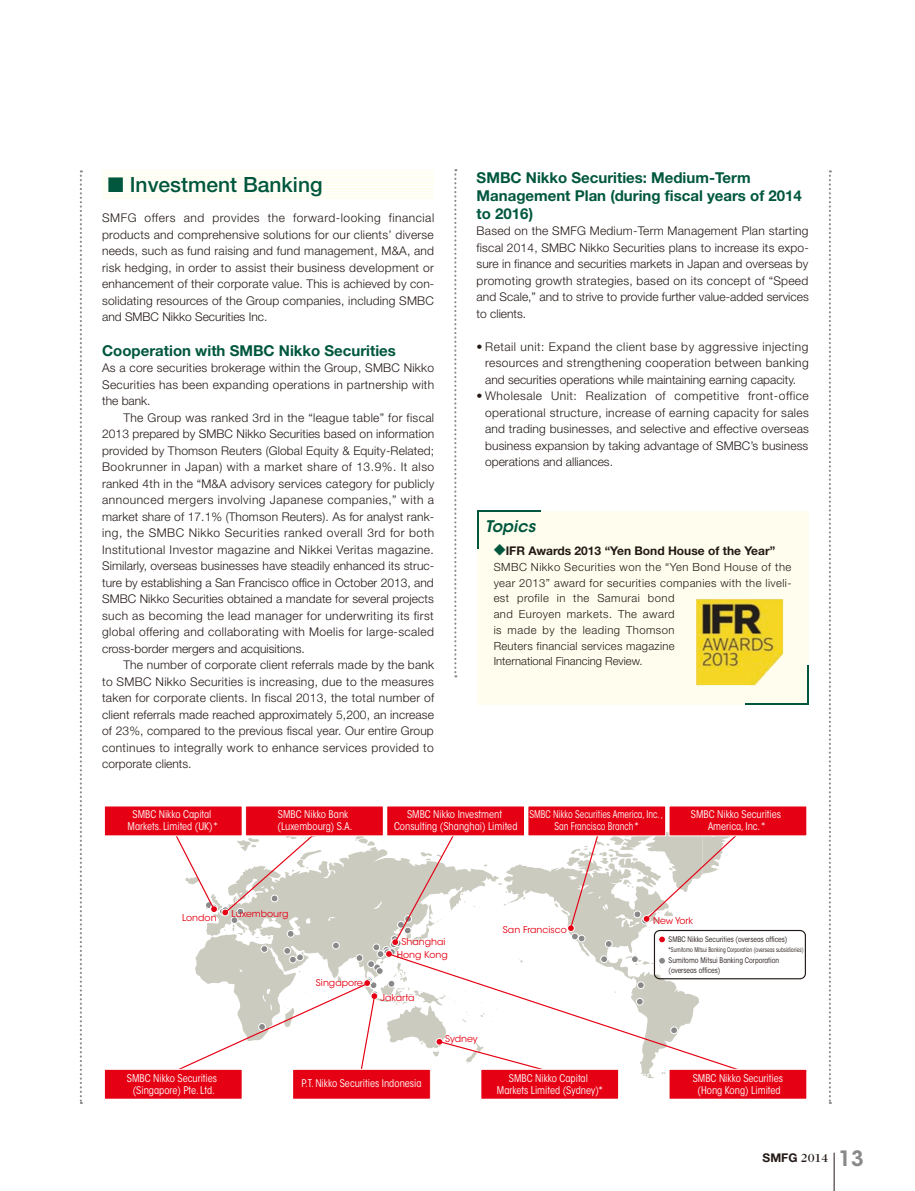
<style>
.page{position:relative;width:915px;height:1191px;background:#fff}
.page>*{position:absolute;margin:0;border:0;box-sizing:border-box;transform-origin:0 0}
.t1{font:500 21px "Helvetica Neue LT Std";color:#00573e}
.t2{font:italic 600 15.9px "ITC Avant Garde Std";color:#00573e}
.t3{font:700 15px/18px "Helvetica Neue LT Std";color:#00573e}
.t4{font:300 12px/16.5px "Helvetica Neue LT Std";color:#231916;text-align:justify}
.t5{font:700 12px "Helvetica Neue LT Std";color:#231916}
.t6{font:300 11.25px/15.8px "Helvetica Neue LT Std";letter-spacing:.035em;color:#231916}
.t7{font:condensed 10.5px/11.7px "ITC Avant Garde Std";color:#fff;text-align:center}
.t8{font:condensed 10.5px/11.7px "ITC Avant Garde Std";color:#fff;text-align:center;scale:.9 1}
.t9{font:9.3px/12.9px "ITC Avant Garde Std";color:#e60013;text-align:center}
.t10{font:condensed 7.65px/9.3px "ITC Avant Garde Std";color:#231916}
.t11{font:condensed 6.45px "ITC Avant Garde Std";color:#231916}
.s1{color:#00573e}
.s2{font-stretch:normal}
.s3{font-family:"Caslon 224 Std";font-weight:500}
.s4{font-family:"ITC Avant Garde Std";font-weight:600;font-size:21px;color:#898989}
</style>
<div class="page">
<hr style="left:833px;top:1152px;width:1px;height:39px;background:#231916">
<svg style="left:80px;top:170px;width:2px;height:934px"></svg>
<svg style="left:828px;top:170px;width:2px;height:934px"></svg>
<hr style="left:102px;top:170px;width:332px;height:2px;background:#fffeee">
<hr style="left:102px;top:173px;width:332px;height:2px;background:#fffeee">
<hr style="left:102px;top:176px;width:332px;height:2px;background:#fffeee">
<hr style="left:102px;top:179px;width:332px;height:2px;background:#fffeee">
<hr style="left:102px;top:182px;width:332px;height:2px;background:#fffeee">
<hr style="left:102px;top:185px;width:332px;height:2px;background:#fffeee">
<hr style="left:102px;top:188px;width:332px;height:2px;background:#fffeee">
<hr style="left:102px;top:191px;width:332px;height:2px;background:#fffeee">
<hr style="left:102px;top:194px;width:332px;height:1px;background:#fffeee">
<hr style="left:102px;top:197px;width:332px;height:1px;background:#fffeee">
<svg style="left:454px;top:169px;width:2px;height:508px"></svg>
<svg style="left:175px;top:829px;width:568px;height:244px"></svg>
<div style="left:658px;top:957px;width:7px;height:7px;background:#898989;border-radius:50%"></div>
<div style="left:658px;top:957px;width:7px;height:7px;border:1px solid #fff;border-radius:50%"></div>
<div style="left:658px;top:936px;width:7px;height:6px;background:#e60013;border-radius:50%"></div>
<div style="left:658px;top:936px;width:7px;height:7px;border:1px solid #fff;border-radius:50%"></div>
<div style="left:653px;top:930px;width:152px;height:49px;border:1px solid #231916;border-radius:5px"></div>
<div style="left:104px;top:806px;width:138px;height:30px;background:#e60013"></div>
<div style="left:245px;top:806px;width:138px;height:30px;background:#e60013"></div>
<div style="left:386px;top:806px;width:138px;height:30px;background:#e60013"></div>
<div style="left:668px;top:1069px;width:138px;height:30px;background:#e60013"></div>
<div style="left:668px;top:1069px;width:138px;height:30px;border:1px solid #fff"></div>
<div style="left:668px;top:806px;width:138px;height:30px;background:#e60013"></div>
<div style="left:527px;top:806px;width:138px;height:30px;background:#e60013"></div>
<div style="left:480px;top:1069px;width:138px;height:30px;background:#e60013"></div>
<div style="left:480px;top:1069px;width:138px;height:30px;border:1px solid #fff"></div>
<div style="left:292px;top:1069px;width:138px;height:30px;background:#e60013"></div>
<div style="left:292px;top:1069px;width:138px;height:30px;border:1px solid #fff"></div>
<div style="left:104px;top:1069px;width:138px;height:30px;background:#e60013"></div>
<div style="left:104px;top:1069px;width:138px;height:30px;border:1px solid #fff"></div>
<div style="left:476px;top:511px;width:332px;height:193px;background:#fffeee"></div>
<hr style="left:476px;top:510px;width:2px;height:39px;background:#00573e">
<hr style="left:476px;top:510px;width:64px;height:2px;background:#00573e">
<hr style="left:806px;top:665px;width:2px;height:38px;background:#00573e">
<hr style="left:744px;top:703px;width:64px;height:1px;background:#00573e">
<img style="left:696px;top:599px;width:86px;height:86px">
<h1 class="t1" style="left:108px;top:172px;width:216px">■ Investment Banking</h1>
<p class="t4" style="left:102px;top:209px;width:333px">SMFG offers and provides the forward-looking financial products and comprehensive solutions for our clients’ diverse needs, such as fund raising and fund management, M&amp;A, and risk hedging, in order to assist their business development or enhancement of their corporate value. This is achieved by con&shy;solidating resources of the Group companies, including SMBC and SMBC Nikko Securities Inc.</p>
<p class="t3" style="left:102px;top:341px;width:295px">Cooperation with SMBC Nikko Securities</p>
<p class="t4" style="left:102px;top:359px;width:333px">As a core securities brokerage within the Group, SMBC Nikko Securities has been expanding operations in partnership with the bank.</p>
<p class="t4" style="left:102px;top:409px;width:333px;text-indent:21px">The Group was ranked 3rd in the “league table” for fiscal 2013 prepared by SMBC Nikko Securities based on information provided by Thomson Reuters (Global Equity &amp; Equity-Related; Bookrunner in Japan) with a market share of 13.9%. It also ranked 4th in the “M&amp;A advisory services category for publicly announced mergers involving Japanese companies,” with a market share of 17.1% (Thomson Reuters). As for analyst rank&shy;ing, the SMBC Nikko Securities ranked overall 3rd for both Institutional Investor magazine and Nikkei Veritas magazine.<br>Similarly, overseas businesses have steadily enhanced its struc&shy;ture by establishing a San Francisco office in October 2013, and SMBC Nikko Securities obtained a mandate for several projects such as becoming the lead manager for underwriting its first global offering and collaborating with Moelis for large-scaled cross-border mergers and acquisitions.</p>
<p class="t4" style="left:102px;top:656px;width:333px;text-indent:21px">The number of corporate client referrals made by the bank to SMBC Nikko Securities is increasing, due to the measures taken for corporate clients. In fiscal 2013, the total number of client referrals made reached approximately 5,200, an increase of 23%, compared to the previous fiscal year. Our entire Group continues to integrally work to enhance services provided to corporate clients.</p>
<p class="t3" style="left:476px;top:168px;width:326px">SMBC Nikko Securities: Medium-Term<br>Management Plan (during fiscal years of 2014 to 2016)</p>
<p class="t4" style="left:476px;top:222px;width:333px">Based on the SMFG Medium-Term Management Plan starting fiscal 2014, SMBC Nikko Securities plans to increase its expo&shy;sure in finance and securities markets in Japan and overseas by promoting growth strategies, based on its concept of “Speed and Scale,” and to strive to provide further value-added services to clients.</p>
<p class="t4" style="left:485px;top:338px;width:325px;text-indent:-9px">• Retail unit: Expand the client base by aggressive injecting resources and strengthening cooperation between banking and securities operations while maintaining earning capacity.</p>
<p class="t4" style="left:485px;top:387px;width:325px;text-indent:-9px">• Wholesale Unit: Realization of competitive front-office operational structure, increase of earning capacity for sales and trading businesses, and selective and effective overseas business expansion by taking advantage of SMBC’s business operations and alliances.</p>
<h2 class="t2" style="left:485px;top:516px;width:52px">Topics</h2>
<p class="t5" style="left:493px;top:543px;width:283px"><span class="s1">◆</span>IFR Awards 2013 “Yen Bond House of the Year”</p>
<p class="t6" style="left:493px;top:558px;width:299px">SMBC Nikko Securities won the “Yen Bond House of the year 2013” award for securities companies with the liveli&shy;est profile in the Samurai bond<br>and Euroyen markets. The award<br>is made by the leading Thomson<br>Reuters financial services magazine<br>International Financing Review.</p>
<p class="t7" style="left:127px;top:809px;width:93px">SMBC Nikko Capital<br>Markets. Limited (UK)<span class="s2">*</span></p>
<p class="t7" style="left:277px;top:809px;width:76px;text-align:left">SMBC Nikko Bank (Luxembourg) S.A.</p>
<p class="t7" style="left:394px;top:809px;width:125px">SMBC Nikko Investment<br>Consulting (Shanghai) Limited</p>
<p class="t8" style="left:529px;top:809px;width:150px">SMBC Nikko Securities America, Inc. ,<br>San Francisco Branch<span class="s2">*</span></p>
<p class="t7" style="left:690px;top:809px;width:92px">SMBC Nikko Securities<br>America, Inc.<span class="s2">*</span></p>
<p class="t9" style="left:182px;top:910px;width:36px">London</p>
<p class="t9" style="left:231px;top:907px;width:58px">Luxembourg</p>
<p class="t9" style="left:653px;top:914px;width:42px">New York</p>
<p class="t7" style="left:127px;top:1072px;width:92px">SMBC Nikko Securities (Singapore) Pte. Ltd.</p>
<p class="t9" style="left:316px;top:976px;width:48px">Singapore</p>
<p class="t9" style="left:396px;top:935px;width:52px">Shanghai<br>Hong Kong</p>
<p class="t9" style="left:380px;top:991px;width:36px">Jakarta</p>
<p class="t9" style="left:445px;top:1032px;width:34px">Sydney</p>
<p class="t7" style="left:301px;top:1077px;width:122px">P.T. Nikko Securities Indonesia</p>
<p class="t9" style="left:502px;top:923px;width:65px">San Francisco</p>
<p class="t7" style="left:496px;top:1072px;width:107px">SMBC Nikko Capital<br>Markets Limited (Sydney)*</p>
<p class="t10" style="left:668px;top:934px;width:120px">SMBC Nikko Securities (overseas offices)</p>
<p class="t11" style="left:668px;top:945px;width:136px">*Sumitomo Mitsui Banking Corporation (overseas subsidiaries)</p>
<p class="t10" style="left:668px;top:956px;width:112px">Sumitomo Mitsui Banking Corporation (overseas offices)</p>
<p class="t7" style="left:692px;top:1072px;width:92px">SMBC Nikko Securities (Hong Kong) Limited</p>
<p class="t5" style="left:762px;top:1150px;width:103px">SMFG <span class="s3">2014</span> <span class="s4">13</span></p>
</div>
